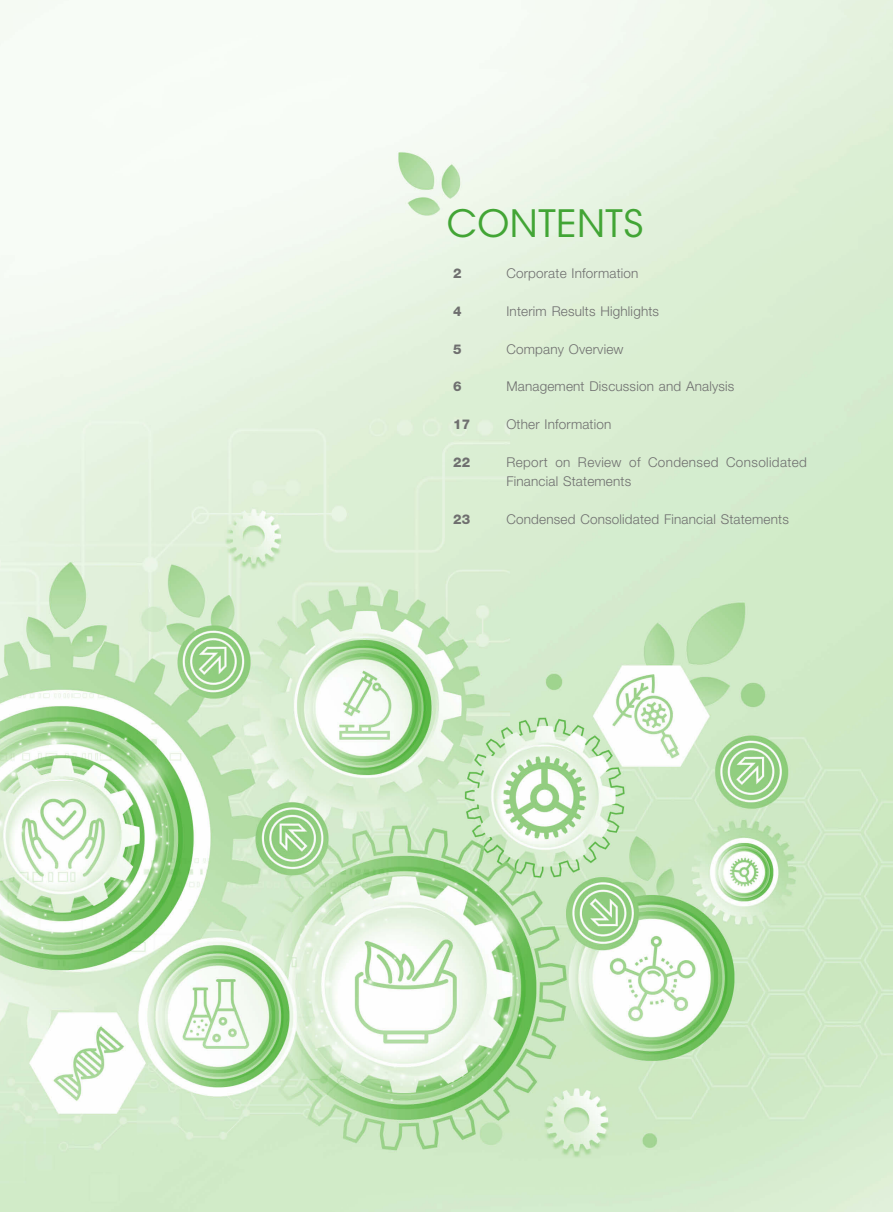
<style>
.page{position:relative;width:893px;height:1212px;background:#fff}
.page>*{position:absolute;margin:0;border:0;box-sizing:border-box;transform-origin:0 0}
.t1{font:37.5px "ITC Avant Garde Std";letter-spacing:.015em;color:#42a535}
.t2{font:300 13.5px/18.8px "Helvetica Neue LT Std";letter-spacing:.015em;color:#6f6f6f}
.t3{font:800 13.5px "Helvetica Neue LT Std";color:#6f6f6f}
</style>
<div class="page">
<img style="left:0;top:0;width:893px;height:1212px">
<h1 class="t1" style="left:447px;top:201px;width:198px">CONTENTS</h1>
<p class="t3" style="left:453px;top:265px;width:10px">2</p>
<p class="t2" style="left:506px;top:263px;width:134px">Corporate Information</p>
<p class="t3" style="left:453px;top:303px;width:10px">4</p>
<p class="t2" style="left:506px;top:301px;width:154px">Interim Results Highlights</p>
<p class="t3" style="left:453px;top:341px;width:10px">5</p>
<p class="t2" style="left:506px;top:339px;width:119px">Company Overview</p>
<p class="t3" style="left:453px;top:379px;width:10px">6</p>
<p class="t2" style="left:506px;top:377px;width:230px">Management Discussion and Analysis</p>
<p class="t3" style="left:453px;top:416px;width:19px">17</p>
<p class="t2" style="left:506px;top:415px;width:107px">Other Information</p>
<p class="t3" style="left:453px;top:454px;width:19px">22</p>
<p class="t2" style="left:506px;top:453px;width:302px">Report on Review of Condensed Consolidated<br>Financial Statements</p>
<p class="t3" style="left:453px;top:511px;width:19px">23</p>
<p class="t2" style="left:506px;top:509px;width:284px">Condensed Consolidated Financial Statements</p>
</div>
